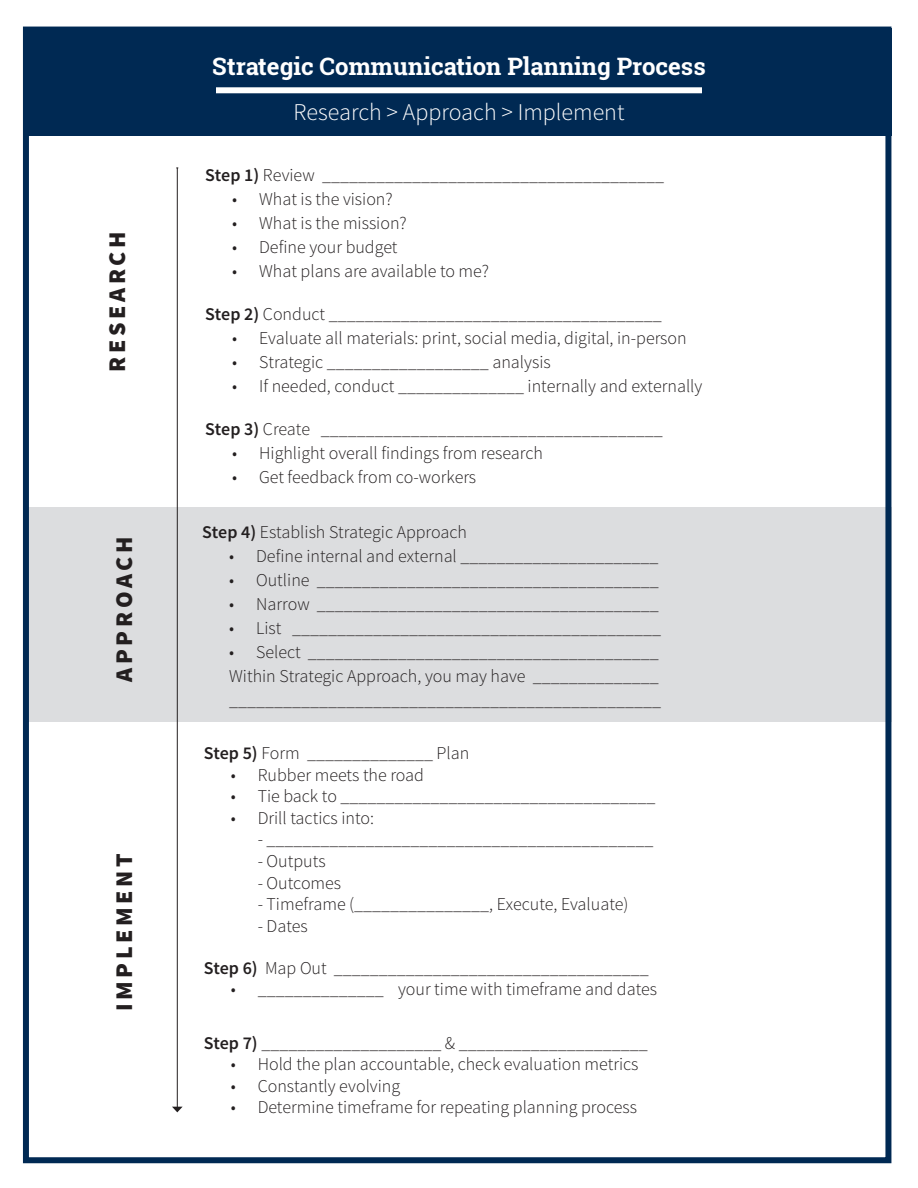
<style>
.page{position:relative;width:918px;height:1188px;background:#fff}
.page>*{position:absolute;margin:0;border:0;box-sizing:border-box;transform-origin:0 0}
.t1{font:700 24px "Roboto Slab";color:#fff}
.t2{font:300 24px "Source Sans Pro";color:#fff}
.t3{font:900 24px "Source Sans Pro";letter-spacing:.15em;color:#231f20}
.t4{font:300 18px/24px "Source Sans Pro";color:#231f20}
.s1{font-weight:600}
</style>
<div class="page">
<div style="left:23px;top:28px;width:868px;height:107px;background:#002953"></div>
<div style="left:23px;top:508px;width:868px;height:214px;background:#dcdddf"></div>
<div style="left:216px;top:87px;width:486px;height:6px;background:#fff"></div>
<hr style="left:177px;top:168px;width:1px;height:940px;background:#231f20">
<svg style="left:172px;top:1107px;width:11px;height:5px"></svg>
<div style="left:23px;top:27px;width:868px;height:1136px;border:6px solid #002953"></div>
<p class="t3" style="left:101px;top:372px;width:142px;rotate:-90deg">RESEARCH</p>
<p class="t3" style="left:109px;top:682px;width:146px;rotate:-90deg">APPROACH</p>
<p class="t3" style="left:109px;top:1011px;width:159px;rotate:-90deg">IMPLEMENT</p>
<p class="t1" style="left:212px;top:49px;width:495px">Strategic Communication Planning Process</p>
<p class="t2" style="left:293px;top:98px;width:333px">Research &gt; Approach &gt; Implement</p>
<p class="t4" style="left:205px;top:163px;width:460px"><span class="s1">Step 1)</span> Review ______________________________________</p>
<p class="t4" style="left:232px;top:187px;width:162px">• What is the vision?</p>
<p class="t4" style="left:232px;top:211px;width:176px">• What is the mission?</p>
<p class="t4" style="left:232px;top:235px;width:167px">• Define your budget</p>
<p class="t4" style="left:232px;top:259px;width:259px">• What plans are available to me?</p>
<p class="t4" style="left:205px;top:302px;width:458px"><span class="s1">Step 2)</span> Conduct _____________________________________</p>
<p class="t4" style="left:232px;top:326px;width:456px">• Evaluate all materials: print, social media, digital, in-person</p>
<p class="t4" style="left:232px;top:350px;width:320px">• Strategic __________________ analysis</p>
<p class="t4" style="left:232px;top:374px;width:472px">• If needed, conduct ______________ internally and externally</p>
<p class="t4" style="left:205px;top:417px;width:459px"><span class="s1">Step 3)</span> Create ______________________________________</p>
<p class="t4" style="left:232px;top:441px;width:312px">• Highlight overall findings from research</p>
<p class="t4" style="left:232px;top:465px;width:246px">• Get feedback from co-workers</p>
<p class="t4" style="left:202px;top:520px;width:266px"><span class="s1">Step 4)</span> Establish Strategic Approach</p>
<p class="t4" style="left:229px;top:544px;width:431px">• Define internal and external ______________________</p>
<p class="t4" style="left:229px;top:568px;width:431px">• Outline ______________________________________</p>
<p class="t4" style="left:229px;top:592px;width:431px">• Narrow ______________________________________</p>
<p class="t4" style="left:229px;top:616px;width:434px">• List _________________________________________</p>
<p class="t4" style="left:229px;top:640px;width:431px">• Select _______________________________________</p>
<p class="t4" style="left:229px;top:664px;width:433px">Within Strategic Approach, you may have ______________ ________________________________________________</p>
<p class="t4" style="left:204px;top:741px;width:267px"><span class="s1">Step 5)</span> Form ______________ Plan</p>
<p class="t4" style="left:231px;top:763px;width:195px">• Rubber meets the road</p>
<p class="t4" style="left:231px;top:784px;width:426px">• Tie back to ___________________________________</p>
<p class="t4" style="left:231px;top:806px;width:145px">• Drill tactics into:</p>
<p class="t4" style="left:258px;top:828px;width:397px">- ___________________________________________</p>
<p class="t4" style="left:258px;top:849px;width:69px">- Outputs</p>
<p class="t4" style="left:258px;top:871px;width:85px">- Outcomes</p>
<p class="t4" style="left:258px;top:892px;width:372px">- Timeframe (_______________, Execute, Evaluate)</p>
<p class="t4" style="left:258px;top:914px;width:52px">- Dates</p>
<p class="t4" style="left:204px;top:956px;width:447px"><span class="s1">Step 6)</span> Map Out ___________________________________</p>
<p class="t4" style="left:231px;top:978px;width:428px">• ______________ your time with timeframe and dates</p>
<p class="t4" style="left:204px;top:1031px;width:446px"><span class="s1">Step 7)</span> ____________________ &amp; _____________________</p>
<p class="t4" style="left:231px;top:1052px;width:409px">• Hold the plan accountable, check evaluation metrics</p>
<p class="t4" style="left:231px;top:1074px;width:171px">• Constantly evolving</p>
<p class="t4" style="left:231px;top:1095px;width:408px">• Determine timeframe for repeating planning process</p>
</div>
